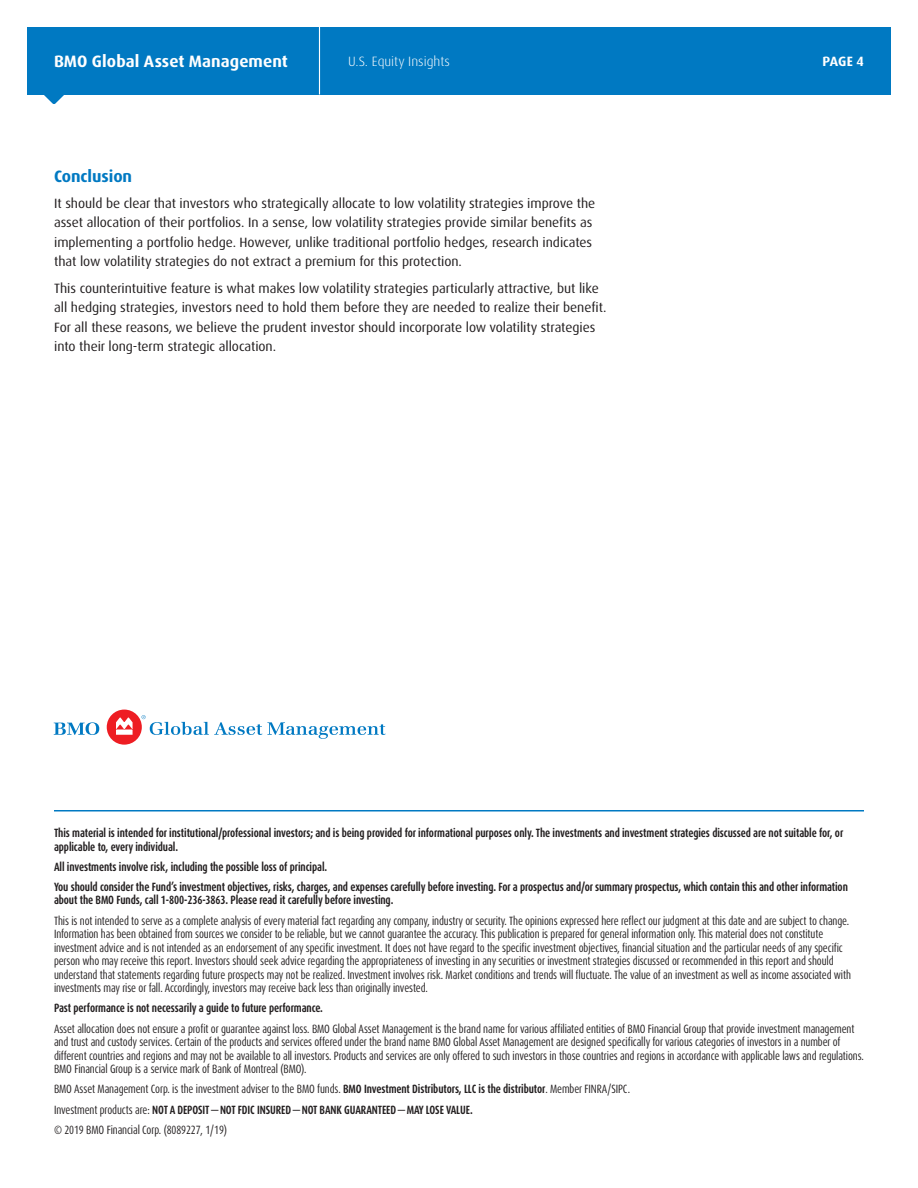
<style>
.page{position:relative;width:918px;height:1188px;background:#fff}
.page>*{position:absolute;margin:0;border:0;box-sizing:border-box;transform-origin:0 0}
.t1{font:700 16.5px "Dax OT";letter-spacing:.005em;color:#fff}
.t2{font:700 16.5px "Dax OT";letter-spacing:-.005em;color:#0079c2}
.t3{font:13.5px/19.5px "Dax OT";letter-spacing:-.005em;color:#231f20}
.t4{font:300 13.5px "Dax OT";color:#fff}
.t5{font:700 13.5px "Dax OT";color:#fff}
.t6{font:condensed 12px/13.5px "Dax OT";letter-spacing:-.01em;color:#231f20;scale:.9 1}
.t7{font:700 condensed 12px/13.5px "Dax OT";letter-spacing:-.01em;color:#231f20;scale:.9 1}
.s1{font-weight:700}
</style>
<div class="page">
<div style="left:243px;top:27px;width:648px;height:67px;background:#0079c2"></div>
<div style="left:27px;top:27px;width:216px;height:67px;background:#0079c2"></div>
<svg style="left:43px;top:94px;width:22px;height:10px"></svg>
<hr style="left:319px;top:27px;width:1px;height:67px;background:#fff">
<hr style="left:54px;top:810px;width:810px;height:2px;background:#0079c2">
<svg style="left:54px;top:722px;width:45px;height:13px"></svg>
<div style="left:107px;top:710px;width:35px;height:35px;background:#ee1d23;border-radius:50%"></div>
<svg style="left:116px;top:718px;width:17px;height:17px"></svg>
<svg style="left:142px;top:715px;width:244px;height:24px"></svg>
<h1 class="t1" style="left:54px;top:51px;width:235px">BMO Global Asset Management</h1>
<p class="t4" style="left:348px;top:53px;width:103px">U.S. Equity Insights</p>
<h1 class="t2" style="left:54px;top:165px;width:80px">Conclusion</h1>
<p class="t3" style="left:54px;top:194px;width:543px">It should be clear that investors who strategically allocate to low volatility strategies improve the asset allocation of their portfolios. In a sense, low volatility strategies provide similar benefits as implementing a portfolio hedge. However, unlike traditional portfolio hedges, research indicates that low volatility strategies do not extract a premium for this protection.</p>
<p class="t3" style="left:54px;top:278px;width:554px">This counterintuitive feature is what makes low volatility strategies particularly attractive, but like all hedging strategies, investors need to hold them before they are needed to realize their benefit.<br>For all these reasons, we believe the prudent investor should incorporate low volatility strategies into their long-term strategic allocation.</p>
<p class="t5" style="left:823px;top:53px;width:43px">PAGE 4</p>
<p class="t7" style="left:54px;top:826px;width:879px">This material is intended for institutional/professional investors; and is being provided for informational purposes only. The investments and investment strategies discussed are not suitable for, or applicable to, every individual.</p>
<p class="t7" style="left:54px;top:857px;width:884px;line-height:20.2px">All investments involve risk, including the possible loss of principal.<br>You should consider the Fund’s investment objectives, risks, charges, and expenses carefully before investing. For a prospectus and/or summary prospectus, which contain this and other information</p>
<p class="t7" style="left:54px;top:894px;width:379px">about the BMO Funds, call 1-800-236-3863. Please read it carefully before investing.</p>
<p class="t6" style="left:54px;top:914px;width:887px">This is not intended to serve as a complete analysis of every material fact regarding any company, industry or security. The opinions expressed here reflect our judgment at this date and are subject to change.<br>Information has been obtained from sources we consider to be reliable, but we cannot guarantee the accuracy. This publication is prepared for general information only. This material does not constitute investment advice and is not intended as an endorsement of any specific investment. It does not have regard to the specific investment objectives, financial situation and the particular needs of any specific person who may receive this report. Investors should seek advice regarding the appropriateness of investing in any securities or investment strategies discussed or recommended in this report and should understand that statements regarding future prospects may not be realized. Investment involves risk. Market conditions and trends will fluctuate. The value of an investment as well as income associated with investments may rise or fall. Accordingly, investors may receive back less than originally invested.</p>
<p class="t7" style="left:54px;top:1002px;width:300px">Past performance is not necessarily a guide to future performance.</p>
<p class="t6" style="left:54px;top:1022px;width:901px">Asset allocation does not ensure a profit or guarantee against loss. BMO Global Asset Management is the brand name for various affiliated entities of BMO Financial Group that provide investment management and trust and custody services. Certain of the products and services offered under the brand name BMO Global Asset Management are designed specifically for various categories of investors in a number of different countries and regions and may not be available to all investors. Products and services are only offered to such investors in those countries and regions in accordance with applicable laws and regulations.<br>BMO Financial Group is a service mark of Bank of Montreal (BMO).</p>
<p class="t6" style="left:54px;top:1079px;width:642px;line-height:20.2px">BMO Asset Management Corp. is the investment adviser to the BMO funds. <span class="s1">BMO Investment Distributors, LLC is the distributor</span>. Member FINRA/SIPC.<br>Investment products are: <span class="s1">NOT A DEPOSIT— NOT FDIC INSURED — NOT BANK GUARANTEED — MAY LOSE VALUE.<br></span>© 2019 BMO Financial Corp. (8089227, 1/19)</p>
</div>
